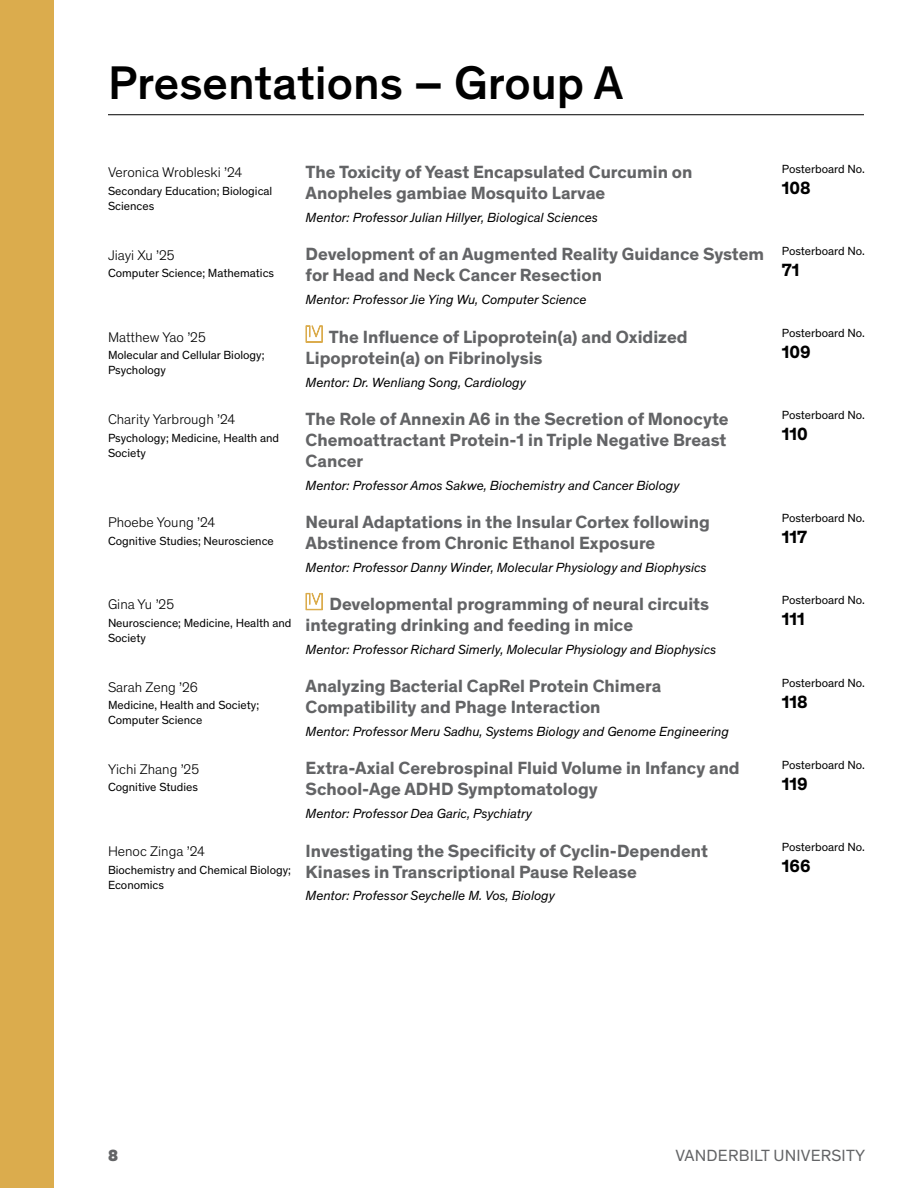
<style>
.page{position:relative;width:918px;height:1188px;background:#fff}
.page>*{position:absolute;margin:0;border:0;box-sizing:border-box;transform-origin:0 0}
.t1{font:500 48px "Theinhardt";color:#000}
.t2{font:700 18px/21px "Theinhardt";color:#636466}
.t3{font:700 18px "Theinhardt";color:#000}
.t4{font:16.5px "Theinhardt";letter-spacing:.01em;color:#636466}
.t5{font:900 16.5px "Theinhardt";color:#636466}
.t6{font:300 14.25px "Theinhardt";color:#000}
.t7{font:italic 13.5px "Theinhardt";color:#000}
.t8{font:12px/15px "Theinhardt";color:#000}
</style>
<div class="page">
<div style="left:0;top:0;width:54px;height:1188px;background:#dbac4d"></div>
<svg style="left:305px;top:325px;width:18px;height:18px"></svg>
<svg style="left:305px;top:592px;width:18px;height:19px"></svg>
<hr style="left:108px;top:114px;width:756px;height:1px;background:#000">
<h1 class="t1" style="left:108px;top:47px;width:517px">Presentations – Group A</h1>
<p class="t6" style="left:108px;top:163px;width:136px">Veronica Wrobleski ’24</p>
<p class="t8" style="left:108px;top:183px;width:166px">Secondary Education; Biological<br>Sciences</p>
<p class="t6" style="left:108px;top:245px;width:68px">Jiayi Xu ’25</p>
<p class="t8" style="left:108px;top:265px;width:168px">Computer Science; Mathematics</p>
<p class="t6" style="left:108px;top:327px;width:99px">Matthew Yao ’25</p>
<p class="t8" style="left:108px;top:347px;width:158px">Molecular and Cellular Biology;<br>Psychology</p>
<p class="t6" style="left:108px;top:409px;width:129px">Charity Yarbrough ’24</p>
<p class="t8" style="left:108px;top:430px;width:173px">Psychology; Medicine, Health and<br>Society</p>
<p class="t6" style="left:108px;top:512px;width:109px">Phoebe Young ’24</p>
<p class="t8" style="left:108px;top:533px;width:167px">Cognitive Studies; Neuroscience</p>
<p class="t6" style="left:108px;top:595px;width:68px">Gina Yu ’25</p>
<p class="t8" style="left:108px;top:615px;width:185px">Neuroscience; Medicine, Health and<br>Society</p>
<p class="t6" style="left:108px;top:677px;width:91px">Sarah Zeng ’26</p>
<p class="t8" style="left:108px;top:697px;width:153px">Medicine, Health and Society;<br>Computer Science</p>
<p class="t6" style="left:108px;top:759px;width:93px">Yichi Zhang ’25</p>
<p class="t8" style="left:108px;top:779px;width:91px">Cognitive Studies</p>
<p class="t6" style="left:108px;top:841px;width:98px">Henoc Zinga ’24</p>
<p class="t8" style="left:108px;top:861px;width:184px">Biochemistry and Chemical Biology;<br>Economics</p>
<p class="t2" style="left:306px;top:160px;width:388px">The Toxicity of Yeast Encapsulated Curcumin on<br>Anopheles gambiae Mosquito Larvae</p>
<p class="t7" style="left:306px;top:208px;width:294px">Mentor: Professor Julian Hillyer, Biological Sciences</p>
<p class="t2" style="left:306px;top:243px;width:460px">Development of an Augmented Reality Guidance System for Head and Neck Cancer Resection</p>
<p class="t7" style="left:306px;top:290px;width:283px">Mentor: Professor Jie Ying Wu, Computer Science</p>
<p class="t2" style="left:306px;top:325px;width:384px;text-indent:23px">The Influence of Lipoprotein(a) and Oxidized<br>Lipoprotein(a) on Fibrinolysis</p>
<p class="t7" style="left:306px;top:372px;width:222px">Mentor: Dr. Wenliang Song, Cardiology</p>
<p class="t2" style="left:306px;top:407px;width:424px;text-align:justify">The Role of Annexin A6 in the Secretion of Monocyte Chemoattractant Protein-1 in Triple Negative Breast Cancer</p>
<p class="t7" style="left:306px;top:475px;width:375px">Mentor: Professor Amos Sakwe, Biochemistry and Cancer Biology</p>
<p class="t2" style="left:306px;top:510px;width:406px">Neural Adaptations in the Insular Cortex following<br>Abstinence from Chronic Ethanol Exposure</p>
<p class="t7" style="left:306px;top:557px;width:402px">Mentor: Professor Danny Winder, Molecular Physiology and Biophysics</p>
<p class="t2" style="left:306px;top:592px;width:405px;text-indent:24px">Developmental programming of neural circuits integrating drinking and feeding in mice</p>
<p class="t7" style="left:306px;top:640px;width:412px">Mentor: Professor Richard Simerly, Molecular Physiology and Biophysics</p>
<p class="t2" style="left:306px;top:675px;width:357px">Analyzing Bacterial CapRel Protein Chimera<br>Compatibility and Phage Interaction</p>
<p class="t7" style="left:306px;top:722px;width:425px">Mentor: Professor Meru Sadhu, Systems Biology and Genome Engineering</p>
<p class="t2" style="left:306px;top:757px;width:436px">Extra-Axial Cerebrospinal Fluid Volume in Infancy and<br>School-Age ADHD Symptomatology</p>
<p class="t7" style="left:306px;top:804px;width:228px">Mentor: Professor Dea Garic, Psychiatry</p>
<p class="t2" style="left:306px;top:839px;width:404px">Investigating the Specificity of Cyclin-Dependent<br>Kinases in Transcriptional Pause Release</p>
<p class="t7" style="left:306px;top:886px;width:251px">Mentor: Professor Seychelle M. Vos, Biology</p>
<p class="t8" style="left:782px;top:160px;width:85px">Posterboard No.</p>
<p class="t3" style="left:782px;top:174px;width:30px">108</p>
<p class="t8" style="left:782px;top:243px;width:85px">Posterboard No.</p>
<p class="t3" style="left:782px;top:256px;width:19px">71</p>
<p class="t8" style="left:782px;top:325px;width:85px">Posterboard No.</p>
<p class="t3" style="left:782px;top:338px;width:30px">109</p>
<p class="t8" style="left:782px;top:407px;width:85px">Posterboard No.</p>
<p class="t3" style="left:782px;top:421px;width:28px">110</p>
<p class="t8" style="left:782px;top:510px;width:85px">Posterboard No.</p>
<p class="t3" style="left:782px;top:524px;width:27px">117</p>
<p class="t8" style="left:782px;top:592px;width:85px">Posterboard No.</p>
<p class="t3" style="left:782px;top:606px;width:25px">111</p>
<p class="t8" style="left:782px;top:675px;width:85px">Posterboard No.</p>
<p class="t3" style="left:782px;top:688px;width:27px">118</p>
<p class="t8" style="left:782px;top:757px;width:85px">Posterboard No.</p>
<p class="t3" style="left:782px;top:770px;width:27px">119</p>
<p class="t8" style="left:782px;top:839px;width:85px">Posterboard No.</p>
<p class="t3" style="left:782px;top:853px;width:30px">166</p>
<p class="t5" style="left:108px;top:1143px;width:12px">8</p>
<p class="t4" style="left:675px;top:1144px;width:191px">VANDERBILT UNIVERSITY</p>
</div>
